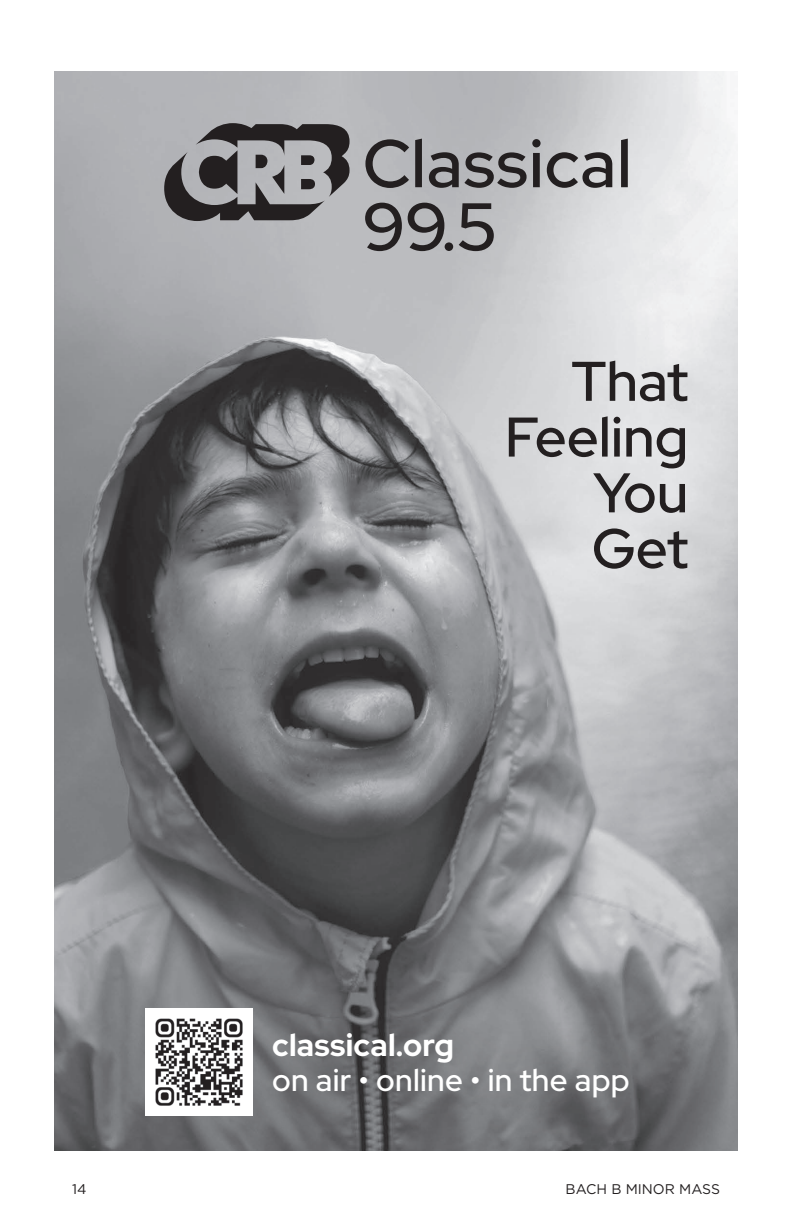
<style>
.page{position:relative;width:792px;height:1224px;background:#fff}
.page>*{position:absolute;margin:0;border:0;box-sizing:border-box;transform-origin:0 0}
.t1{font:500 55.8px/55.8px "Red Hat Display";color:#231f20;text-align:right}
.t2{font:500 31px/34.6px "Red Hat Display";letter-spacing:.01em;color:#fff}
.t3{font:14px "Gotham";color:#231f20}
.s1{font-weight:700}
</style>
<div class="page">
<img style="left:54px;top:71px;width:684px;height:1080px">
<svg style="left:365px;top:203px;width:37px;height:48px;background:#787679"></svg>
<svg style="left:408px;top:203px;width:45px;height:48px;background:#7f7e80"></svg>
<svg style="left:459px;top:203px;width:35px;height:48px;background:#7d7c7e"></svg>
<svg style="left:365px;top:139px;width:44px;height:49px;background:#878789"></svg>
<svg style="left:415px;top:139px;width:7px;height:48px"></svg>
<svg style="left:429px;top:139px;width:112px;height:49px;background:#858587"></svg>
<svg style="left:547px;top:152px;width:65px;height:36px;background:#838284"></svg>
<svg style="left:621px;top:139px;width:7px;height:48px"></svg>
<svg style="left:164px;top:123px;width:186px;height:98px;background:#767577"></svg>
<div style="left:219px;top:982px;width:461px;height:167px;background:#231f20;opacity:.6"></div>
<img style="left:146px;top:1009px;width:106px;height:106px">
<p class="t1" style="left:505px;top:353px;width:185px">That<br>Feeling<br>You<br>Get</p>
<p class="t2" style="left:272px;top:1028px;width:359px"><span class="s1">classical.org<br></span>on air • online • in the app</p>
<p class="t3" style="left:72px;top:1180px;width:16px">14</p>
<p class="t3" style="left:566px;top:1180px;width:156px">BACH B MINOR MASS</p>
</div>
